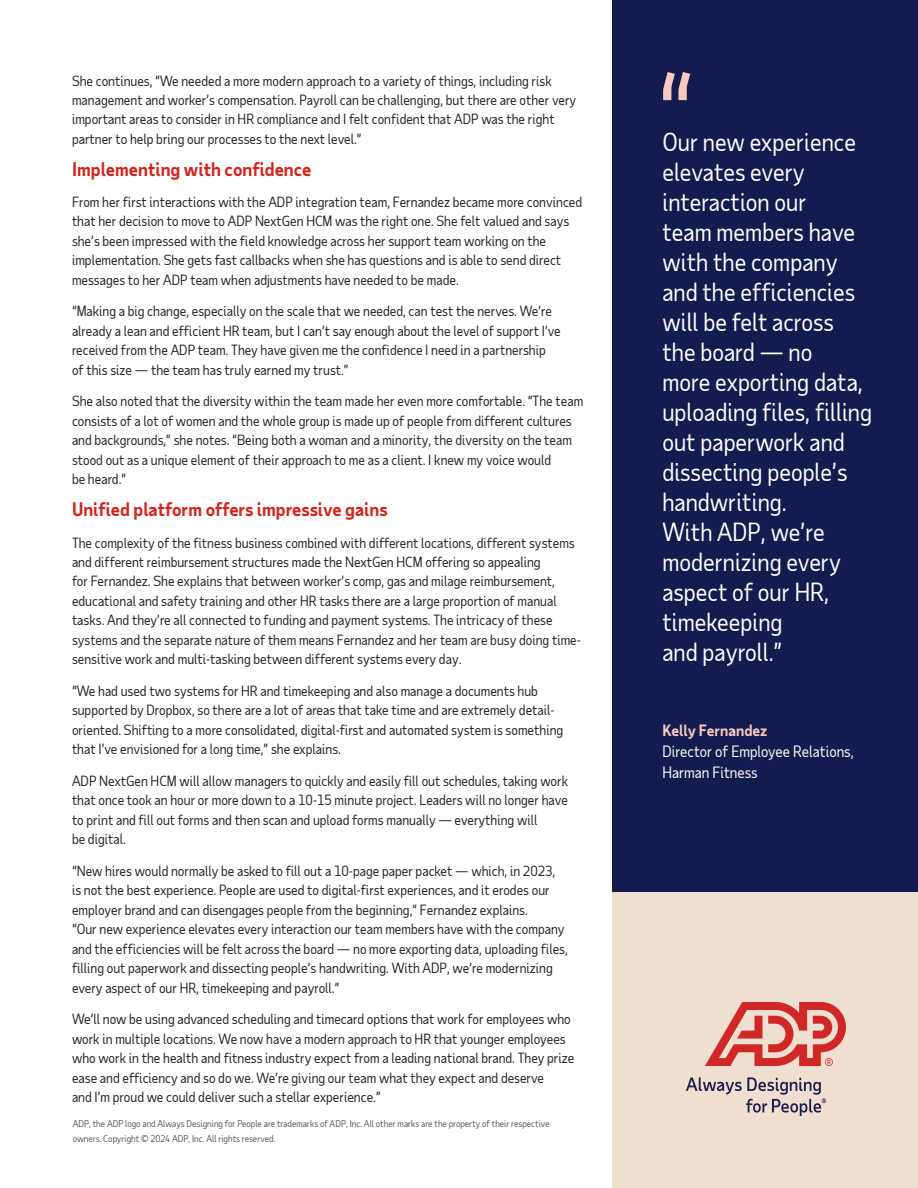
<style>
.page{position:relative;width:918px;height:1188px;background:#fff}
.page>*{position:absolute;margin:0;border:0;box-sizing:border-box;transform-origin:0 0}
.t1{font:105px "Taub Sans";color:#fac8bf}
.t2{font:24px/30px "Taub Sans";color:#fff}
.t3{font:700 18px "Taub Sans";color:#d0271d}
.t4{font:15px/21px "Taub Sans";color:#fff}
.t5{font:700 15px "Taub Sans";color:#fac8bf}
.t6{font:13.5px/19.5px "Taub Sans";color:#222}
.t7{font:9px/15px "Taub Sans";color:#54565a}
</style>
<div class="page">
<div style="left:613px;top:870px;width:305px;height:318px;background:#efdfd1"></div>
<div style="left:613px;top:0;width:305px;height:892px;background:#121c4e"></div>
<svg style="left:686px;top:1077px;width:140px;height:39px"></svg>
<svg style="left:705px;top:1002px;width:141px;height:64px"></svg>
<p class="t6" style="left:72px;top:70px;width:506px">She continues, “We needed a more modern approach to a variety of things, including risk management and worker’s compensation. Payroll can be challenging, but there are other very important areas to consider in HR compliance and I felt confident that ADP was the right partner to help bring our processes to the next level.”</p>
<h3 class="t3" style="left:72px;top:157px;width:241px">Implementing with confidence</h3>
<p class="t6" style="left:72px;top:192px;width:512px">From her first interactions with the ADP integration team, Fernandez became more convinced that her decision to move to ADP NextGen HCM was the right one. She felt valued and says she’s been impressed with the field knowledge across her support team working on the implementation. She gets fast callbacks when she has questions and is able to send direct messages to her ADP team when adjustments have needed to be made.</p>
<p class="t6" style="left:72px;top:301px;width:490px">“Making a big change, especially on the scale that we needed, can test the nerves. We’re already a lean and efficient HR team, but I can’t say enough about the level of support I’ve received from the ADP team. They have given me the confidence I need in a partnership of this size — the team has truly earned my trust.”</p>
<p class="t6" style="left:72px;top:391px;width:513px">She also noted that the diversity within the team made her even more comfortable. “The team consists of a lot of women and the whole group is made up of people from different cultures and backgrounds,” she notes. “Being both a woman and a minority, the diversity on the team stood out as a unique element of their approach to me as a client. I knew my voice would<br>be heard.”</p>
<h3 class="t3" style="left:72px;top:497px;width:317px">Unified platform offers impressive gains</h3>
<p class="t6" style="left:72px;top:532px;width:510px">The complexity of the fitness business combined with different locations, different systems and different reimbursement structures made the NextGen HCM offering so appealing<br>for Fernandez. She explains that between worker’s comp, gas and milage reimbursement, educational and safety training and other HR tasks there are a large proportion of manual tasks. And they’re all connected to funding and payment systems. The intricacy of these systems and the separate nature of them means Fernandez and her team are busy doing time&shy;sensitive work and multi-tasking between different systems every day.</p>
<p class="t6" style="left:72px;top:681px;width:493px">“We had used two systems for HR and timekeeping and also manage a documents hub supported by Dropbox, so there are a lot of areas that take time and are extremely detail&shy;oriented. Shifting to a more consolidated, digital-first and automated system is something that I’ve envisioned for a long time,” she explains.</p>
<p class="t6" style="left:72px;top:771px;width:498px">ADP NextGen HCM will allow managers to quickly and easily fill out schedules, taking work that once took an hour or more down to a 10-15 minute project. Leaders will no longer have to print and fill out forms and then scan and upload forms manually — everything will<br>be digital.</p>
<p class="t6" style="left:72px;top:861px;width:497px">“New hires would normally be asked to fill out a 10-page paper packet — which, in 2023, is not the best experience. People are used to digital-first experiences, and it erodes our employer brand and can disengages people from the beginning,” Fernandez explains.<br>“Our new experience elevates every interaction our team members have with the company and the efficiencies will be felt across the board — no more exporting data, uploading files, filling out paperwork and dissecting people’s handwriting. With ADP, we’re modernizing every aspect of our HR, timekeeping and payroll.”</p>
<p class="t6" style="left:72px;top:1009px;width:504px">We’ll now be using advanced scheduling and timecard options that work for employees who work in multiple locations. We now have a modern approach to HR that younger employees who work in the health and fitness industry expect from a leading national brand. They prize ease and efficiency and so do we. We’re giving our team what they expect and deserve<br>and I’m proud we could deliver such a stellar experience.”</p>
<p class="t7" style="left:73px;top:1115px;width:478px">ADP, the ADP logo and Always Designing for People are trademarks of ADP, Inc. All other marks are the property of their respective owners. Copyright © 2024 ADP, Inc. All rights reserved.</p>
<h1 class="t1" style="left:656px;top:46px;width:39px">“</h1>
<p class="t2" style="left:662px;top:126px;width:211px">Our new experience elevates every interaction our<br>team members have with the company and the efficiencies will be felt across the board — no<br>more exporting data, uploading files, filling out paperwork and dissecting people’s handwriting.<br>With ADP, we’re modernizing every aspect of our HR, timekeeping<br>and payroll.”</p>
<p class="t5" style="left:662px;top:720px;width:106px">Kelly Fernandez</p>
<p class="t4" style="left:662px;top:740px;width:193px">Director of Employee Relations,<br>Harman Fitness</p>
</div>
